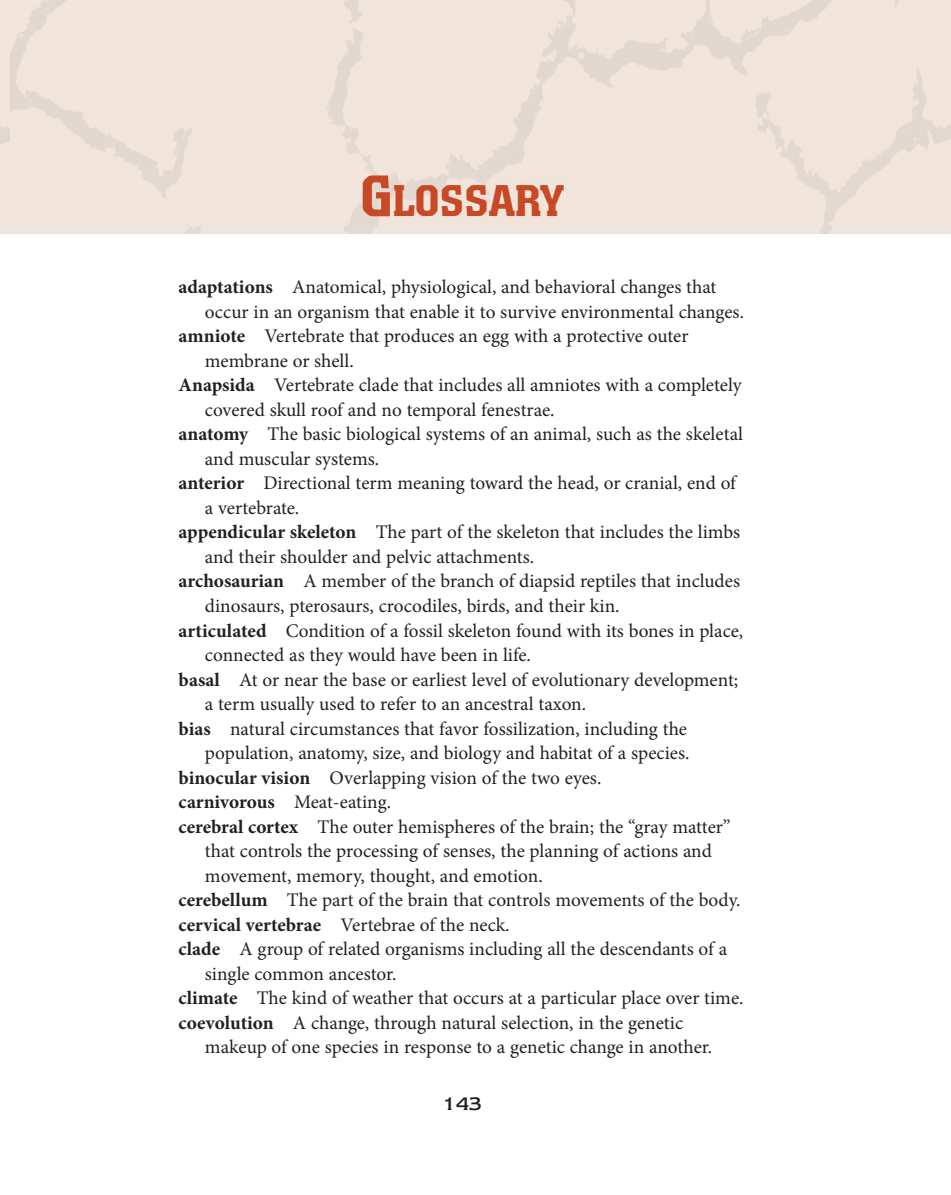
<style>
.page{position:relative;width:951px;height:1195px;background:#fff}
.page>*{position:absolute;margin:0;border:0;box-sizing:border-box;transform-origin:0 0}
.t1{font:500 43.75px "Colossalis";color:#c74925}
.t2{font:21px "Newtext IT Cby BT";color:#231f20}
.t3{font:19.25px "Minion Pro";color:#231f20}
.s1{font-size:57.75px}
.s2{font-weight:700}
</style>
<div class="page">
<div style="left:11px;top:0;width:939px;height:234px;background:#f0e4db"></div>
<p class="t1" style="left:360px;top:185px;width:205px"><span class="s1">G</span>LOSSARY</p>
<p class="t3" style="left:179px;top:279px;width:539px"><span class="s2">adaptations</span> Anatomical, physiological, and behavioral changes that</p>
<p class="t3" style="left:205px;top:304px;width:540px">occur in an organism that enable it to survive environmental changes.</p>
<p class="t3" style="left:179px;top:328px;width:511px"><span class="s2">amniote</span> Vertebrate that produces an egg with a protective outer</p>
<p class="t3" style="left:205px;top:353px;width:150px">membrane or shell.</p>
<p class="t3" style="left:179px;top:377px;width:564px"><span class="s2">Anapsida</span> Vertebrate clade that includes all amniotes with a completely</p>
<p class="t3" style="left:205px;top:402px;width:351px">covered skull roof and no temporal fenestrae.</p>
<p class="t3" style="left:179px;top:426px;width:565px"><span class="s2">anatomy</span> The basic biological systems of an animal, such as the skeletal</p>
<p class="t3" style="left:205px;top:451px;width:176px">and muscular systems.</p>
<p class="t3" style="left:179px;top:475px;width:558px"><span class="s2">anterior</span> Directional term meaning toward the head, or cranial, end of</p>
<p class="t3" style="left:205px;top:500px;width:96px">a vertebrate.</p>
<p class="t3" style="left:179px;top:524px;width:563px"><span class="s2">appendicular skeleton</span> The part of the skeleton that includes the limbs</p>
<p class="t3" style="left:205px;top:549px;width:331px">and their shoulder and pelvic attachments.</p>
<p class="t3" style="left:179px;top:573px;width:562px"><span class="s2">archosaurian</span> A member of the branch of diapsid reptiles that includes</p>
<p class="t3" style="left:205px;top:598px;width:416px">dinosaurs, pterosaurs, crocodiles, birds, and their kin.</p>
<p class="t3" style="left:179px;top:622px;width:566px"><span class="s2">articulated</span> Condition of a fossil skeleton found with its bones in place,</p>
<p class="t3" style="left:205px;top:647px;width:327px">connected as they would have been in life.</p>
<p class="t3" style="left:179px;top:671px;width:561px"><span class="s2">basal</span> At or near the base or earliest level of evolutionary development;</p>
<p class="t3" style="left:205px;top:696px;width:383px">a term usually used to refer to an ancestral taxon.</p>
<p class="t3" style="left:179px;top:720px;width:510px"><span class="s2">bias</span> natural circumstances that favor fossilization, including the</p>
<p class="t3" style="left:205px;top:745px;width:486px">population, anatomy, size, and biology and habitat of a species.</p>
<p class="t3" style="left:179px;top:769px;width:424px"><span class="s2">binocular vision</span> Overlapping vision of the two eyes.</p>
<p class="t3" style="left:179px;top:794px;width:214px"><span class="s2">carnivorous</span> Meat- eating.</p>
<p class="t3" style="left:179px;top:818px;width:553px"><span class="s2">cerebral cortex</span> The outer hemispheres of the brain; the “gray matter”</p>
<p class="t3" style="left:205px;top:843px;width:508px">that controls the processing of senses, the planning of actions and</p>
<p class="t3" style="left:205px;top:867px;width:339px">movement, memory, thought, and emotion.</p>
<p class="t3" style="left:179px;top:892px;width:563px"><span class="s2">cerebellum</span> The part of the brain that controls movements of the body.</p>
<p class="t3" style="left:179px;top:916px;width:332px"><span class="s2">cervical vertebrae</span> Vertebrae of the neck.</p>
<p class="t3" style="left:179px;top:941px;width:550px"><span class="s2">clade</span> A group of related organisms including all the descendants of a</p>
<p class="t3" style="left:205px;top:965px;width:193px">single common ancestor.</p>
<p class="t3" style="left:179px;top:990px;width:566px"><span class="s2">climate</span> The kind of weather that occurs at a particular place over time.</p>
<p class="t3" style="left:179px;top:1014px;width:506px"><span class="s2">coevolution</span> A change, through natural selection, in the genetic</p>
<p class="t3" style="left:205px;top:1039px;width:508px">makeup of one species in response to a genetic change in another.</p>
<p class="t2" style="left:442px;top:1089px;width:41px">143</p>
</div>
